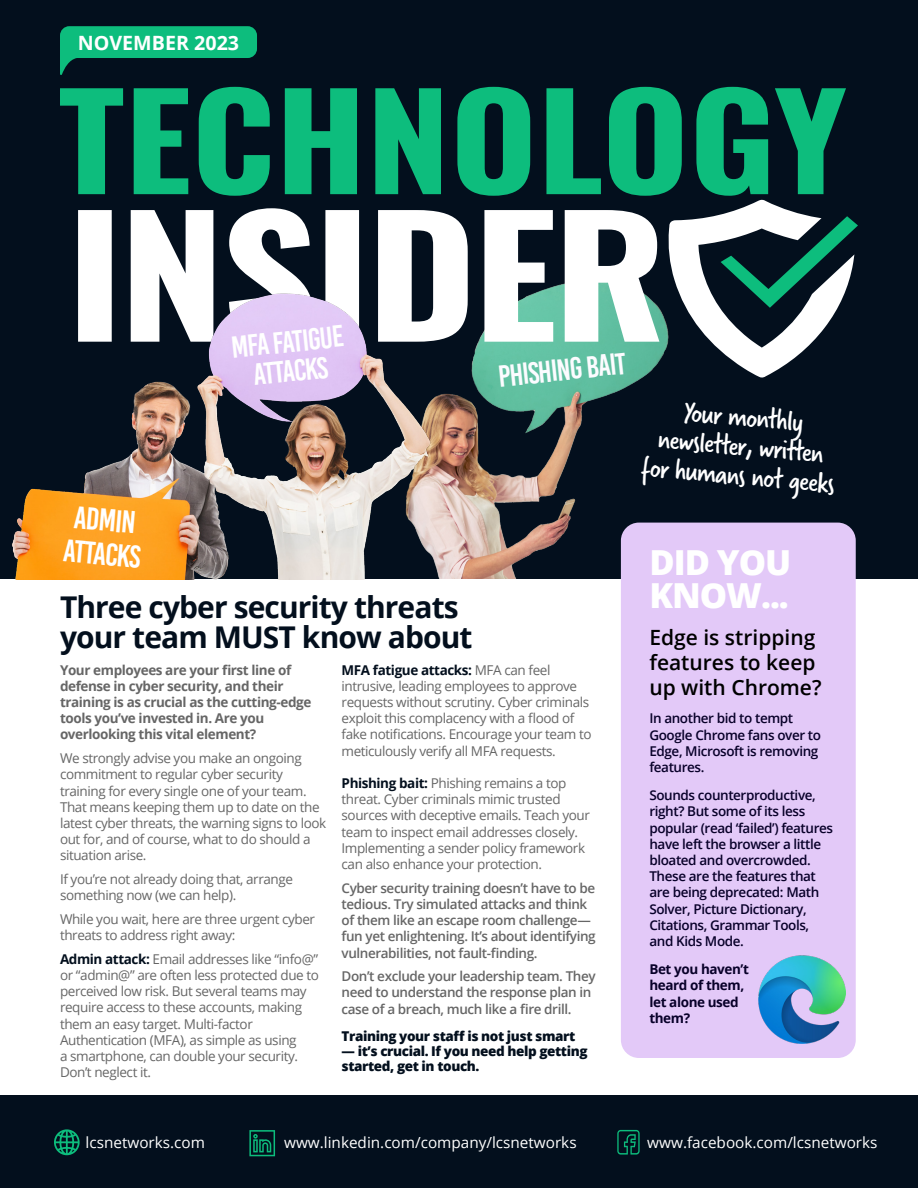
<style>
.page{position:relative;width:918px;height:1188px;background:#fff}
.page>*{position:absolute;margin:0;border:0;box-sizing:border-box;transform-origin:0 0}
.t1{font:800 34.5px/33px "Open Sans";letter-spacing:-.03em;color:#fff}
.t2{font:31.5px/34px "Bebas Kai";color:#fff}
.t3{font:30.45px/29.5px "Bebas Kai";color:#fff;text-align:center}
.t4{font:30.45px "Bebas Kai";color:#fcfcff}
.t5{font:30.3px/29.4px "Verveine";color:#fff;text-align:center}
.t6{font:700 30px/30px "Open Sans";letter-spacing:-.03em;color:#030f1d}
.t7{font:600 21px/25.2px "Open Sans";color:#000}
.t8{font:700 19.65px "Open Sans";color:#fff}
.t9{font:15.3px "Open Sans";color:#fff}
.t10{font:13.5px/16.2px "Open Sans";letter-spacing:-.03em;color:#666}
.t11{font:600 13.5px/16.2px "Open Sans";letter-spacing:-.03em;color:#080029}
.t12{font:600 13.5px/16.2px "Open Sans";letter-spacing:-.03em;color:#666}
.t13{font:700 13.5px/16.2px "Open Sans";letter-spacing:-.03em;color:#666}
.t14{font:800 13.5px/15px "Open Sans";letter-spacing:-.03em;color:#030f1d}
.t15{font:700 13.5px/16.2px "Open Sans";letter-spacing:-.03em;color:#080029}
.s1{font-weight:700;color:#030f1d}
</style>
<div class="page">
<div style="left:0;top:0;width:918px;height:579px;background:#030f1d"></div>
<img style="left:446px;top:308px;width:234px;height:271px">
<div style="left:621px;top:523px;width:235px;height:535px;background:#e3c9f8;border-radius:18px"></div>
<svg style="left:668px;top:200px;width:190px;height:178px"></svg>
<svg style="left:60px;top:87px;width:786px;height:109px;fill:#0dbd7d"></svg>
<svg style="left:78px;top:208px;width:581px;height:136px;fill:#fff"></svg>
<svg style="left:60px;top:26px;width:197px;height:49px"></svg>
<img style="left:12px;top:280px;width:434px;height:299px">
<img style="left:758px;top:956px;width:88px;height:87px">
<div style="left:0;top:1096px;width:918px;height:92px;background:#030f1d"></div>
<svg style="left:249px;top:1130px;width:26px;height:26px"></svg>
<svg style="left:617px;top:1130px;width:23px;height:25px"></svg>
<svg style="left:54px;top:1129px;width:26px;height:26px"></svg>
<h3 class="t8" style="left:78px;top:29px;width:163px">NOVEMBER 2023</h3>
<h3 class="t3" style="left:230px;top:333px;width:115px;rotate:-6deg">MFA FATIGUE<br>ATTACKS</h3>
<h3 class="t4" style="left:497px;top:360px;width:130px;rotate:-6deg">PHISHING BAIT</h3>
<h2 class="t2" style="left:68px;top:500px;width:79px;rotate:5deg">ADMIN<br>ATTACKS</h2>
<h3 class="t6" style="left:60px;top:591px;width:414px">Three cyber security threats your team MUST know about</h3>
<p class="t13" style="left:60px;top:661px;width:253px">Your employees are your first line of defense in cyber security, and their training is as crucial as the cutting-edge tools you’ve invested in. Are you overlooking this vital element?</p>
<p class="t10" style="left:60px;top:750px;width:268px">We strongly advise you make an ongoing commitment to regular cyber security training for every single one of your team.<br>That means keeping them up to date on the latest cyber threats, the warning signs to look out for, and of course, what to do should a situation arise.</p>
<p class="t10" style="left:60px;top:871px;width:235px">If you’re not already doing that, arrange something now (we can help).</p>
<p class="t10" style="left:60px;top:911px;width:257px">While you wait, here are three urgent cyber threats to address right away:</p>
<p class="t10" style="left:60px;top:951px;width:261px"><span class="s1">Admin attack:</span> Email addresses like “info@” or “admin@” are often less protected due to perceived low risk. But several teams may require access to these accounts, making them an easy target. Multi-factor Authentication (MFA), as simple as using<br>a smartphone, can double your security.<br>Don’t neglect it.</p>
<p class="t10" style="left:342px;top:661px;width:252px"><span class="s1">MFA fatigue attacks:</span> MFA can feel intrusive, leading employees to approve requests without scrutiny. Cyber criminals exploit this complacency with a flood of fake notifications. Encourage your team to meticulously verify all MFA requests.</p>
<p class="t10" style="left:342px;top:775px;width:250px"><span class="s1">Phishing bait:</span> Phishing remains a top threat. Cyber criminals mimic trusted sources with deceptive emails. Teach your team to inspect email addresses closely.<br>Implementing a sender policy framework can also enhance your protection.</p>
<p class="t12" style="left:342px;top:879px;width:256px">Cyber security training doesn’t have to be tedious. Try simulated attacks and think of them like an escape room challenge— fun yet enlightening. It’s about identifying vulnerabilities, not fault-finding.</p>
<p class="t12" style="left:342px;top:968px;width:256px">Don’t exclude your leadership team. They need to understand the response plan in case of a breach, much like a fire drill.</p>
<p class="t14" style="left:342px;top:1028px;width:235px">Training your staff is not just smart</p>
<p class="t14" style="left:342px;top:1043px;width:247px">— it’s crucial. If you need help getting started, get in touch.</p>
<h3 class="t5" style="left:648px;top:394px;width:196px;rotate:5deg">Your monthly newsletter, written for humans not geeks</h3>
<h1 class="t1" style="left:649px;top:544px;width:143px">DID YOU<br>KNOW...</h1>
<h3 class="t7" style="left:649px;top:624px;width:174px">Edge is stripping features to keep up with Chrome?</h3>
<p class="t11" style="left:649px;top:710px;width:173px">In another bid to tempt<br>Google Chrome fans over to<br>Edge, Microsoft is removing features.</p>
<p class="t11" style="left:649px;top:787px;width:185px">Sounds counterproductive, right? But some of its less popular (read ‘failed’) features have left the browser a little bloated and overcrowded.<br>These are the features that are being deprecated: Math<br>Solver, Picture Dictionary,<br>Citations, Grammar Tools, and Kids Mode.</p>
<p class="t15" style="left:649px;top:961px;width:101px">Bet you haven’t heard of them, let alone used them?</p>
<p class="t9" style="left:86px;top:1132px;width:121px">lcsnetworks.com</p>
<p class="t9" style="left:284px;top:1132px;width:294px">www.linkedin.com/company/lcsnetworks</p>
<p class="t9" style="left:647px;top:1132px;width:232px">www.facebook.com/lcsnetworks</p>
</div>
